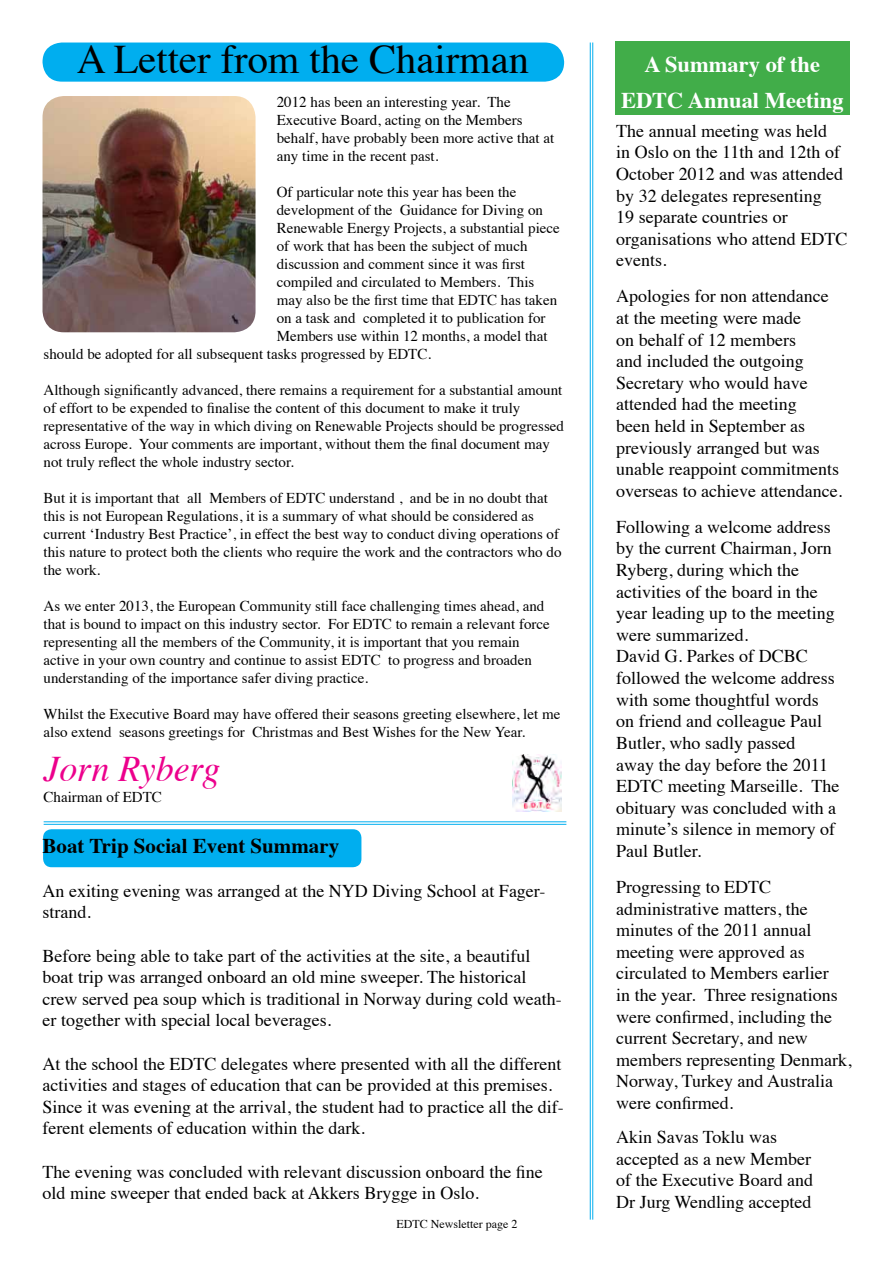
<style>
.page{position:relative;width:893px;height:1263px;background:#fff}
.page>*{position:absolute;margin:0;border:0;box-sizing:border-box;transform-origin:0 0}
.t1{font:40.5px "Times";color:#000}
.t2{font:italic 36px "Times";color:#ec008c}
.t3{font:700 22.5px/36px "Times";color:#fff;text-align:center}
.t4{font:700 21px "Times";color:#000}
.t5{font:18px/21.6px "Times";color:#000}
.t6{font:15px/18px "Times";color:#000}
.t7{font:12px "Times";color:#000}
</style>
<div class="page">
<div style="left:43px;top:829px;width:318px;height:38px;background:#00aeef;border-radius:9px"></div>
<div style="left:43px;top:43px;width:521px;height:39px;background:#00aeef;border-radius:20px"></div>
<img style="left:43px;top:96px;width:213px;height:236px">
<hr style="left:592px;top:43px;width:1px;height:1176px;background:#00aeef">
<hr style="left:590px;top:43px;width:1px;height:1176px;background:#00aeef">
<hr style="left:44px;top:824px;width:522px;height:1px;background:#00aeef">
<hr style="left:44px;top:821px;width:522px;height:1px;background:#00aeef">
<img style="left:512px;top:755px;width:49px;height:57px">
<div style="left:615px;top:41px;width:234px;height:73px;background:#41ad49"></div>
<h1 class="t1" style="left:77px;top:21px;width:454px">A Letter from the Chairman</h1>
<p class="t6" style="left:277px;top:92px;width:279px">2012 has been an interesting year. The Executive Board, acting on the Members behalf, have probably been more active that at any time in the recent past.</p>
<p class="t6" style="left:277px;top:182px;width:241px">Of particular note this year has been the</p>
<p class="t6" style="left:277px;top:200px;width:268px">development of the Guidance for Diving on</p>
<p class="t6" style="left:277px;top:218px;width:284px">Renewable Energy Projects, a substantial piece</p>
<p class="t6" style="left:277px;top:236px;width:252px">of work that has been the subject of much</p>
<p class="t6" style="left:277px;top:254px;width:250px">discussion and comment since it was first</p>
<p class="t6" style="left:277px;top:272px;width:259px">compiled and circulated to Members. This</p>
<p class="t6" style="left:277px;top:290px;width:282px">may also be the first time that EDTC has taken</p>
<p class="t6" style="left:277px;top:308px;width:270px">on a task and completed it to publication for</p>
<p class="t6" style="left:277px;top:326px;width:272px">Members use within 12 months, a model that</p>
<p class="t6" style="left:44px;top:344px;width:389px">should be adopted for all subsequent tasks progressed by EDTC.</p>
<p class="t6" style="left:44px;top:380px;width:522px">Although significantly advanced, there remains a requirement for a substantial amount of effort to be expended to finalise the content of this document to make it truly representative of the way in which diving on Renewable Projects should be progressed across Europe. Your comments are important, without them the final document may not truly reflect the whole industry sector.</p>
<p class="t6" style="left:44px;top:488px;width:519px">But it is important that all Members of EDTC understand , and be in no doubt that this is not European Regulations, it is a summary of what should be considered as current ‘Industry Best Practice’, in effect the best way to conduct diving operations of this nature to protect both the clients who require the work and the contractors who do the work.</p>
<p class="t6" style="left:44px;top:596px;width:508px">As we enter 2013, the European Community still face challenging times ahead, and that is bound to impact on this industry sector. For EDTC to remain a relevant force representing all the members of the Community, it is important that you remain active in your own country and continue to assist EDTC to progress and broaden understanding of the importance safer diving practice.</p>
<p class="t6" style="left:44px;top:704px;width:518px">Whilst the Executive Board may have offered their seasons greeting elsewhere, let me also extend seasons greetings for Christmas and Best Wishes for the New Year.</p>
<h2 class="t2" style="left:44px;top:737px;width:178px">Jorn Ryberg</h2>
<p class="t6" style="left:44px;top:787px;width:120px">Chairman of EDTC</p>
<p class="t4" style="left:43px;top:826px;width:298px">Boat Trip Social Event Summary</p>
<p class="t5" style="left:43px;top:878px;width:505px">An exiting evening was arranged at the NYD Diving School at Fager&shy;strand.</p>
<p class="t5" style="left:43px;top:943px;width:521px">Before being able to take part of the activities at the site, a beautiful boat trip was arranged onboard an old mine sweeper. The historical crew served pea soup which is traditional in Norway during cold weath&shy;er together with special local beverages.</p>
<p class="t5" style="left:43px;top:1051px;width:523px">At the school the EDTC delegates where presented with all the different activities and stages of education that can be provided at this premises.<br>Since it was evening at the arrival, the student had to practice all the dif&shy;ferent elements of education within the dark.</p>
<p class="t5" style="left:43px;top:1159px;width:502px">The evening was concluded with relevant discussion onboard the fine old mine sweeper that ended back at Akkers Brygge in Oslo.</p>
<p class="t7" style="left:396px;top:1212px;width:122px">EDTC Newsletter page 2</p>
<p class="t3" style="left:621px;top:44px;width:224px">A Summary of the<br>EDTC Annual Meeting</p>
<p class="t5" style="left:616px;top:118px;width:233px">The annual meeting was held<br>in Oslo on the 11th and 12th of<br>October 2012 and was attended by 32 delegates representing<br>19 separate countries or organisations who attend EDTC events.</p>
<p class="t5" style="left:616px;top:284px;width:227px">Apologies for non attendance at the meeting were made<br>on behalf of 12 members<br>and included the outgoing<br>Secretary who would have attended had the meeting<br>been held in September as previously arranged but was unable reappoint commitments overseas to achieve attendance.</p>
<p class="t5" style="left:616px;top:514px;width:225px">Following a welcome address by the current Chairman, Jorn<br>Ryberg, during which the activities of the board in the year leading up to the meeting were summarized.<br>David G. Parkes of DCBC followed the welcome address with some thoughtful words on friend and colleague Paul<br>Butler, who sadly passed<br>away the day before the 2011<br>EDTC meeting Marseille. The obituary was concluded with a minute’s silence in memory of<br>Paul Butler.</p>
<p class="t5" style="left:616px;top:874px;width:237px">Progressing to EDTC administrative matters, the minutes of the 2011 annual meeting were approved as circulated to Members earlier<br>in the year. Three resignations were confirmed, including the current Secretary, and new members representing Denmark,<br>Norway, Turkey and Australia were confirmed.</p>
<p class="t5" style="left:616px;top:1125px;width:198px">Akin Savas Toklu was accepted as a new Member of the Executive Board and<br>Dr Jurg Wendling accepted</p>
</div>
